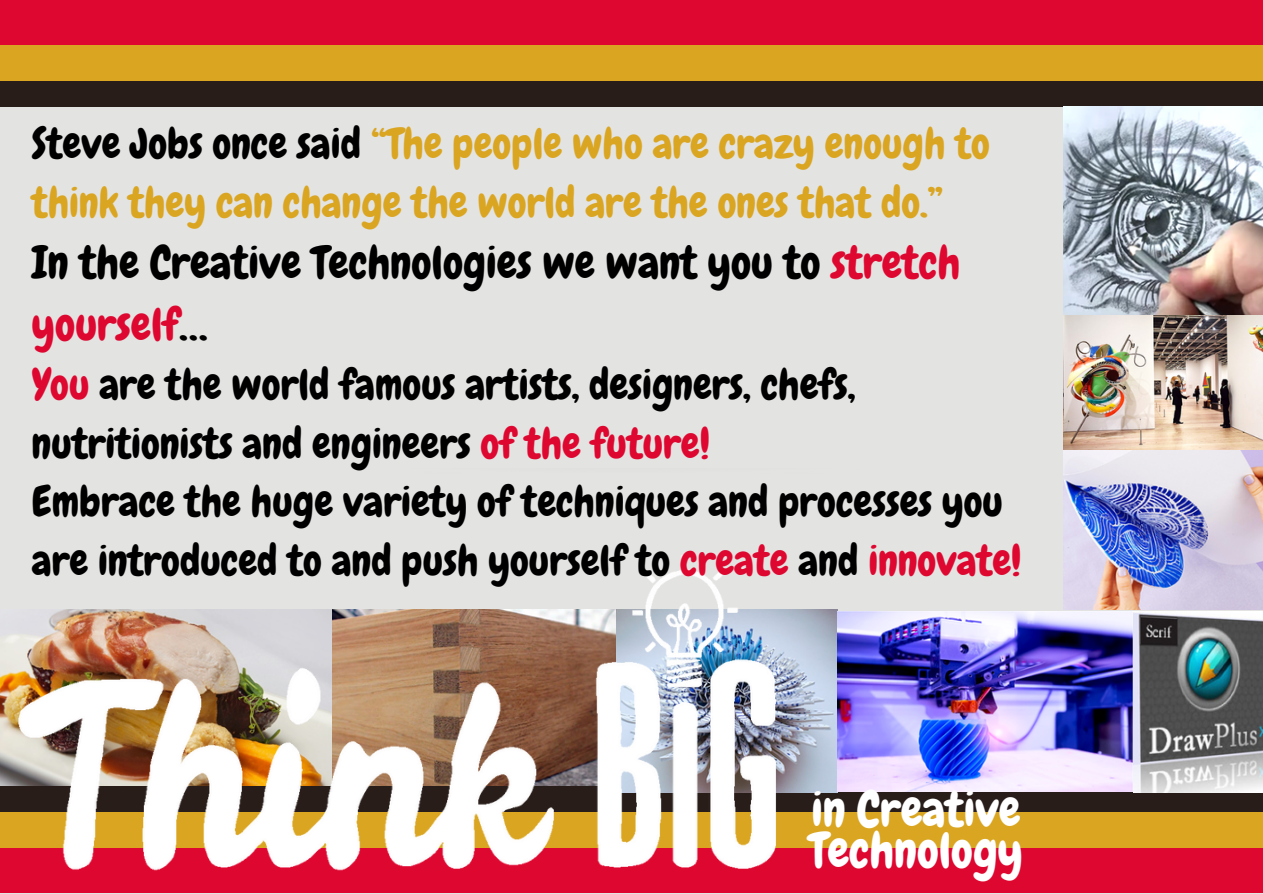
<style>
.page{position:relative;width:1263px;height:894px;background:#fff}
.page>*{position:absolute;margin:0;border:0;box-sizing:border-box;transform-origin:0 0}
.t1{font:48.6px/41.2px "Chewy";color:#fff}
.t2{font:45px/61.8px "Chewy";color:#000}
.t3{font:42px/58.5px "Chewy";color:#000}
.t4{font:42px/58.5px "Chewy";color:#daa520}
.s1{color:#000}
.s2{color:#de0730}
</style>
<div class="page">
<div style="left:0;top:0;width:1263px;height:893px;background:#e3e3e2"></div>
<div style="left:0;top:0;width:1262px;height:107px;background:#de0730"></div>
<div style="left:0;top:45px;width:1262px;height:36px;background:#daa520"></div>
<div style="left:0;top:81px;width:1262px;height:26px;background:#281d19"></div>
<div style="left:0;top:786px;width:1262px;height:106px;background:#de0730"></div>
<div style="left:0;top:812px;width:1262px;height:36px;background:#daa520"></div>
<div style="left:0;top:786px;width:1262px;height:26px;background:#281d19"></div>
<img style="left:794px;top:609px;width:43px;height:183px">
<img style="left:0;top:555px;width:794px;height:316px">
<img style="left:837px;top:611px;width:425px;height:181px">
<img style="left:1064px;top:107px;width:199px;height:343px">
<img style="left:1064px;top:450px;width:199px;height:159px">
<p class="t4" style="left:32px;top:115px;width:959px"><span class="s1">Steve Jobs once said</span> “The people who are crazy enough to think they can change the world are the ones that do.”</p>
<p class="t2" style="left:32px;top:231px;width:930px">In the Creative Technologies we want you to <span class="s2">stretch yourself</span>…</p>
<p class="t3" style="left:32px;top:356px;width:825px"><span class="s2">You</span> are the world famous artists, designers, chefs, nutritionists and engineers <span class="s2">of the future!</span></p>
<p class="t3" style="left:32px;top:472px;width:991px">Embrace the huge variety of techniques and processes you are introduced to and push yourself to <span class="s2">create</span> and <span class="s2">innovate!</span></p>
<p class="t1" style="left:809px;top:788px;width:215px">in Creative<br>Technology</p>
</div>
